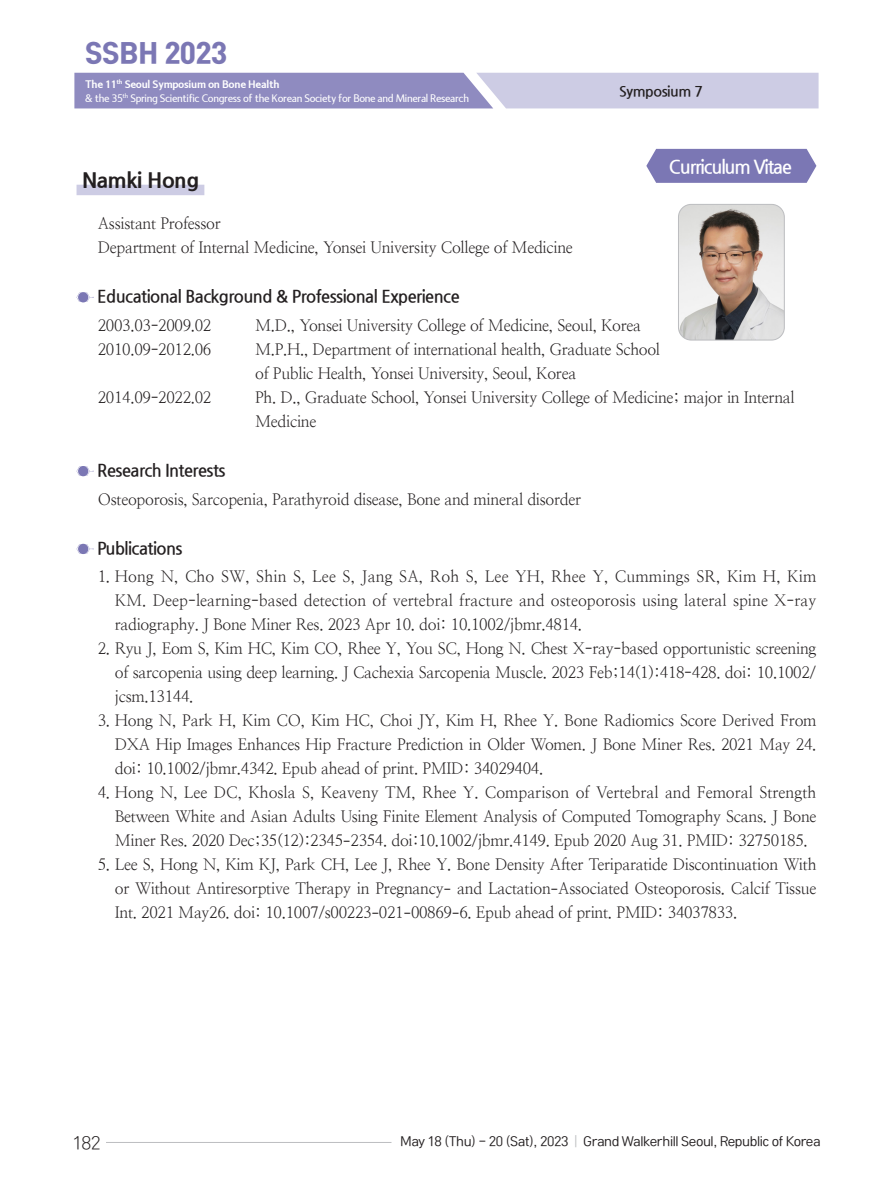
<style>
.page{position:relative;width:893px;height:1191px;background:#fff}
.page>*{position:absolute;margin:0;border:0;box-sizing:border-box;transform-origin:0 0}
.t1{font:27px "Rix Sin Head PBK";letter-spacing:-.02em;color:#7b77b4}
.cv-이름3{font:800 21px "Nanum Gothic";letter-spacing:-.02em;color:#231f20}
.t2{font:700 18.9px "Nanum Gothic";letter-spacing:-.06em;color:#fff;scale:.95 1}
.cv-구분{font:700 17.4px "Nanum Gothic";letter-spacing:-.03em;color:#231f20;scale:.95 1}
.t3{font:17.25px "Rix Sin Head PL";color:#231f20}
.cv-논문{font:15.75px/24px "Nanum Myeongjo";letter-spacing:-.02em;color:#231f20;text-align:justify}
.cv-본문{font:15.75px/24px "Nanum Myeongjo";letter-spacing:-.02em;color:#231f20}
.t4{font:700 14.25px "Nanum Gothic";letter-spacing:-.03em;color:#231f20}
.t5{font:12.75px "Rix Sin Head PM";letter-spacing:-.03em;color:#231f20}
.t6{font:12px/14.4px "LT Internet";letter-spacing:-.03em;color:#fff}
.s1{font-weight:700}
.s2{font-family:"Ko Pub World Batang";font-weight:300}
.s3{color:#bcbdc0}
</style>
<div class="page">
<hr style="left:106px;top:1142px;width:285px;height:1px;background:#bcbdc0">
<svg style="left:74px;top:73px;width:745px;height:35px;background:#aca9d0"></svg>
<div style="left:77px;top:185px;width:127px;height:10px;background:#cdcce4"></div>
<svg style="left:77px;top:293px;width:17px;height:9px"></svg>
<div style="left:78px;top:292px;width:10px;height:10px;background:#7b77b4;border-radius:50%"></div>
<svg style="left:77px;top:466px;width:17px;height:10px"></svg>
<div style="left:78px;top:466px;width:10px;height:10px;background:#7b77b4;border-radius:50%"></div>
<svg style="left:77px;top:544px;width:17px;height:9px"></svg>
<div style="left:78px;top:544px;width:10px;height:10px;background:#7b77b4;border-radius:50%"></div>
<svg style="left:646px;top:149px;width:170px;height:34px;background:#837fb8"></svg>
<img style="left:678px;top:204px;width:106px;height:136px">
<div style="left:678px;top:204px;width:106px;height:136px;border:1px solid #bcbdc0;border-radius:13px"></div>
<h1 class="t1" style="left:85px;top:36px;width:144px">SSBH 2023</h1>
<p class="t6" style="left:85px;top:77px;width:386px"><span class="s1">The 11</span><sup>th</sup> <span class="s1">Seoul Symposium on Bone Health<br></span>&amp; the 35<sup>th</sup> Spring Scientific Congress of the Korean Society for Bone and Mineral Research</p>
<p class="t4" style="left:619px;top:84px;width:86px">Symposium 7</p>
<p class="t2" style="left:669px;top:158px;width:131px">Curriculum Vitae</p>
<p class="cv-이름3" style="left:82px;top:169px;width:119px">Namki Hong</p>
<p class="cv-본문" style="left:98px;top:211px;width:124px">Assistant Professor</p>
<p class="cv-본문" style="left:98px;top:235px;width:477px">Department of Internal Medicine, Yonsei University College of Medicine</p>
<p class="cv-구분" style="left:97px;top:288px;width:383px">Educational Background &amp; Professional Experience</p>
<p class="cv-본문" style="left:98px;top:313px;width:115px">2003.03<span class="s2">-</span>2009.02</p>
<p class="cv-본문" style="left:255px;top:313px;width:387px">M.D., Yonsei University College of Medicine, Seoul, Korea</p>
<p class="cv-본문" style="left:98px;top:337px;width:115px">2010.09<span class="s2">-</span>2012.06</p>
<p class="cv-본문" style="left:255px;top:337px;width:407px">M.P.H., Department of international health, Graduate School of Public Health, Yonsei University, Seoul, Korea</p>
<p class="cv-본문" style="left:98px;top:385px;width:115px">2014.09<span class="s2">-</span>2022.02</p>
<p class="cv-본문" style="left:255px;top:385px;width:541px">Ph. D., Graduate School, Yonsei University College of Medicine; major in Internal<br>Medicine</p>
<p class="cv-구분" style="left:97px;top:462px;width:137px">Research Interests</p>
<p class="cv-본문" style="left:98px;top:487px;width:485px">Osteoporosis, Sarcopenia, Parathyroid disease, Bone and mineral disorder</p>
<p class="cv-구분" style="left:97px;top:540px;width:91px">Publications</p>
<p class="cv-논문" style="left:115px;top:564px;width:703px;text-indent:-17px">1. Hong N, Cho SW, Shin S, Lee S, Jang SA, Roh S, Lee YH, Rhee Y, Cummings SR, Kim H, Kim KM. Deep<span class="s2">-</span>learning<span class="s2">-</span>based detection of vertebral fracture and osteoporosis using lateral spine X<span class="s2">-</span>ray radiography. J Bone Miner Res. 2023 Apr 10. doi: 10.1002/jbmr.4814.</p>
<p class="cv-논문" style="left:115px;top:636px;width:703px;text-indent:-17px">2. Ryu J, Eom S, Kim HC, Kim CO, Rhee Y, You SC, Hong N. Chest X<span class="s2">-</span>ray<span class="s2">-</span>based opportunistic screening of sarcopenia using deep learning. J Cachexia Sarcopenia Muscle. 2023 Feb;14(1):418<span class="s2">-</span>428. doi: 10.1002/ jcsm.13144.</p>
<p class="cv-논문" style="left:115px;top:708px;width:703px;text-indent:-17px">3. Hong N, Park H, Kim CO, Kim HC, Choi JY, Kim H, Rhee Y. Bone Radiomics Score Derived From DXA Hip Images Enhances Hip Fracture Prediction in Older Women. J Bone Miner Res. 2021 May 24. doi: 10.1002/jbmr.4342. Epub ahead of print. PMID: 34029404.</p>
<p class="cv-논문" style="left:115px;top:780px;width:703px;text-indent:-17px">4. Hong N, Lee DC, Khosla S, Keaveny TM, Rhee Y. Comparison of Vertebral and Femoral Strength Between White and Asian Adults Using Finite Element Analysis of Computed Tomography Scans. J Bone Miner Res. 2020 Dec;35(12):2345<span class="s2">-</span>2354. doi:10.1002/jbmr.4149. Epub 2020 Aug 31. PMID: 32750185.</p>
<p class="cv-논문" style="left:115px;top:852px;width:703px;text-indent:-17px">5. Lee S, Hong N, Kim KJ, Park CH, Lee J, Rhee Y. Bone Density After Teriparatide Discontinuation With or Without Antiresorptive Therapy in Pregnancy<span class="s2">-</span> and Lactation<span class="s2">-</span>Associated Osteoporosis. Calcif Tissue Int. 2021 May26. doi: 10.1007/s00223<span class="s2">-</span>021<span class="s2">-</span>00869<span class="s2">-</span>6. Epub ahead of print. PMID: 34037833.</p>
<p class="t3" style="left:72px;top:1132px;width:30px">182</p>
<p class="t5" style="left:400px;top:1133px;width:422px">May 18 (Thu) - 20 (Sat), 2023 <span class="s3">|</span> Grand Walkerhill Seoul, Republic of Korea</p>
</div>
